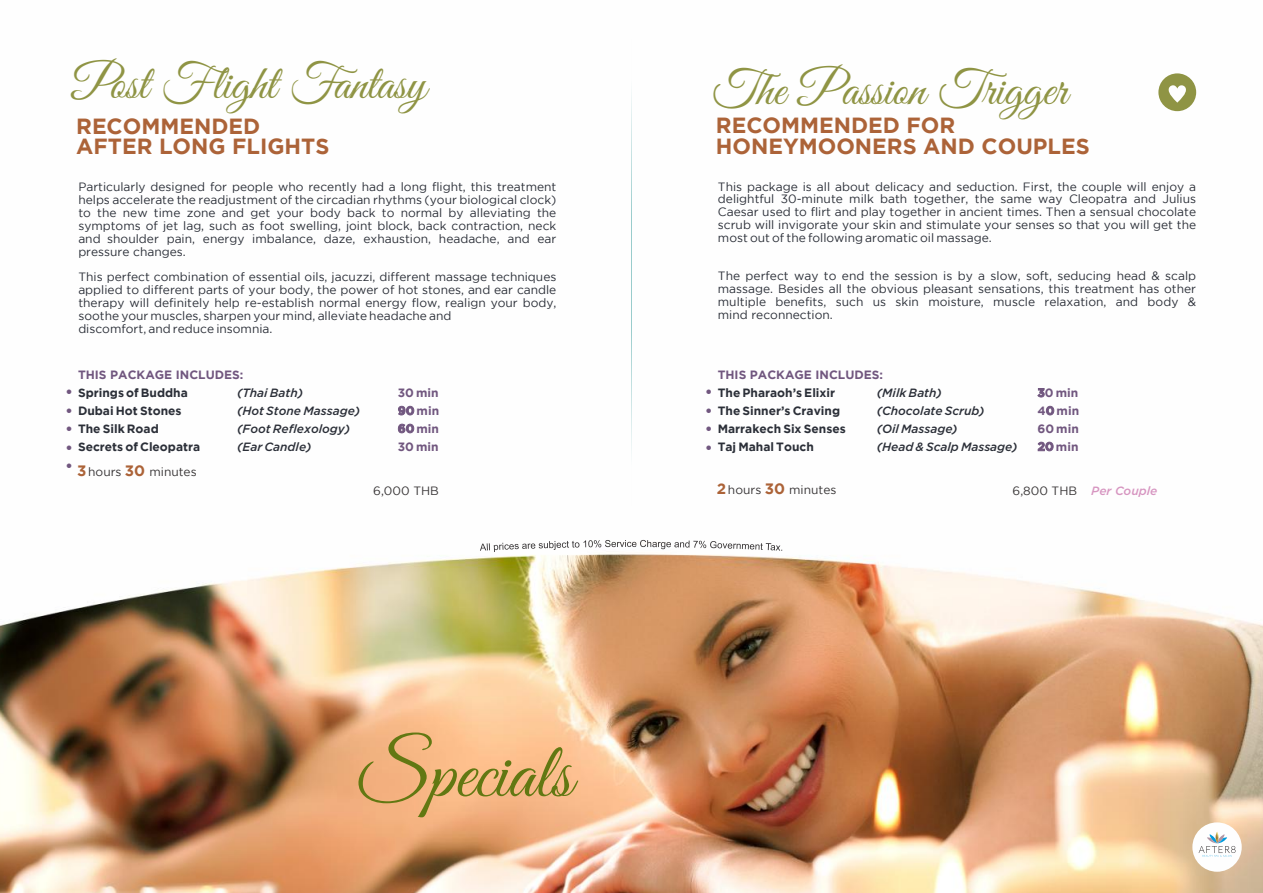
<style>
.page{position:relative;width:1263px;height:893px;background:#fff}
.page>*{position:absolute;margin:0;border:0;box-sizing:border-box;transform-origin:0 0}
.t1{font:78.15px "Great Vibes";color:#627812}
.t2{font:49.05px "Great Vibes";color:#8f9444}
.t3{font:700 21.9px/20.4px "Gotham";color:#ac6338}
.t4{font:12px/12.9px "Gotham";color:#2b2f38;text-align:justify}
.t5{font:700 12px/18px "Gotham";color:#2b2f38}
.t6{font:italic 500 12px/18px "Gotham";color:#2b2f38}
.t7{font:700 12px/17.9px "Gotham";color:#71577f;text-align:justify}
.t8{font:12px "Gotham";color:#373435}
.t9{font:12px/18.5px "Gotham Ultra";color:#71577f;text-align:justify}
.t10{font:italic 500 12px "Gotham";color:#d796c1}
.s1{font-style:inherit}
.s2{font-weight:700;font-size:15px;color:#ac6338}
</style>
<div class="page">
<img style="left:0;top:90px;width:1263px;height:803px">
<svg style="left:480px;top:540px;width:302px;height:12px"></svg>
<svg style="left:1158px;top:73px;width:38px;height:38px"></svg>
<hr style="left:631px;top:38px;width:1px;height:237px;background:#9cc">
<hr style="left:631px;top:269px;width:1px;height:237px;background:#9cc">
<div style="left:1192px;top:822px;width:50px;height:50px;background:#fefefe;border-radius:50%"></div>
<svg style="left:1198px;top:832px;width:37px;height:25px"></svg>
<h2 class="t2" style="left:72px;top:57px;width:356px">Post Flight Fantasy</h2>
<h3 class="t3" style="left:76px;top:117px;width:255px">RECOMMENDED<br>AFTER LONG FLIGHTS</h3>
<p class="t4" style="left:78px;top:181px;width:480px">Particularly designed for people who recently had a long flight, this treatment helps accelerate the readjustment of the circadian rhythms (your biological clock) to the new time zone and get your body back to normal by alleviating the symptoms of jet lag, such as foot swelling, joint block, back contraction, neck and shoulder pain, energy imbalance, daze, exhaustion, headache<span class="s1">,</span> and ear pressure changes.</p>
<p class="t4" style="left:78px;top:271px;width:480px;text-align:left">This perfect combination of essential oils, jacuzzi, different massage techniques applied to different parts of your body, the power of hot stones, and ear candle therapy will definitely help re-establish normal energy flow, realign your body, soothe your muscles, sharpen your mind, alleviate headache and<br>discomfort, and reduce insomnia.</p>
<p class="t7" style="left:78px;top:367px;width:167px">THIS PACKAGE INCLUDES:</p>
<p class="t5" style="left:78px;top:384px;width:124px">Springs of Buddha<br>Dubai Hot Stones<br>The Silk Road<br>Secrets of Cleopatra</p>
<p class="t8" style="left:77px;top:468px;width:121px"><span class="s2">3</span>hours <span class="s2">30</span> minutes</p>
<p class="t9" style="left:66px;top:383px;width:7px">• • • • •</p>
<p class="t6" style="left:237px;top:384px;width:125px">(Thai Bath)<br>(Hot Stone Massage) (Foot Reflexology) (Ear Candle)</p>
<p class="t7" style="left:398px;top:385px;width:43px">30 min <span class="s1">90</span> min <span class="s1">60</span> min</p>
<p class="t7" style="left:398px;top:438px;width:42px">30 min</p>
<p class="t8" style="left:373px;top:486px;width:67px">6,000 THB</p>
<h1 class="t1" style="left:359px;top:730px;width:215px">Specials</h1>
<h2 class="t2" style="left:712px;top:63px;width:357px">The Passion Trigger</h2>
<h3 class="t3" style="left:716px;top:117px;width:375px">RECOMMENDED FOR<br>HONEYMOONERS AND COUPLES</h3>
<p class="t4" style="left:718px;top:181px;width:480px">This package is all about delicacy and seduction. First, the couple will enjoy a delightful 30-minute milk bath together, the same way Cleopatra and Julius Caesar used to flirt and play together in ancient times. Then a sensual chocolate scrub will invigorate your skin and stimulate your senses so that you will get the most out of the following aromatic oil massage.</p>
<p class="t4" style="left:718px;top:271px;width:480px">The perfect way to end the session is by a slow, soft, seducing head &amp; scalp massage. Besides all the obvious pleasant sensations, this treatment has other multiple benefits, such us skin moisture, muscle relaxation<span class="s1">,</span> and body &amp; mind reconnection.</p>
<p class="t7" style="left:718px;top:366px;width:167px">THIS PACKAGE INCLUDES:</p>
<p class="t5" style="left:718px;top:384px;width:119px">The Pharaoh’s Elixir</p>
<p class="t6" style="left:877px;top:384px;width:67px">(Milk Bath)</p>
<p class="t7" style="left:1037px;top:385px;width:42px"><span class="s1">3</span>0 min</p>
<p class="t5" style="left:718px;top:402px;width:124px">The Sinner’s Craving</p>
<p class="t6" style="left:877px;top:402px;width:109px">(Chocolate Scrub)</p>
<p class="t7" style="left:1037px;top:402px;width:43px">4<span class="s1">0</span> min</p>
<p class="t5" style="left:718px;top:420px;width:129px">Marrakech Six Senses</p>
<p class="t6" style="left:877px;top:420px;width:82px">(Oil Massage)</p>
<p class="t7" style="left:1037px;top:420px;width:43px">60 min</p>
<p class="t5" style="left:718px;top:438px;width:98px">Taj Mahal Touch</p>
<p class="t6" style="left:877px;top:438px;width:142px">(Head &amp; Scalp Massage)</p>
<p class="t7" style="left:1037px;top:438px;width:42px"><span class="s1">20</span> min</p>
<p class="t9" style="left:706px;top:383px;width:7px">• • • •</p>
<p class="t8" style="left:717px;top:486px;width:121px"><span class="s2">2</span>hours <span class="s2">30</span> minutes</p>
<p class="t8" style="left:1012px;top:486px;width:66px">6,800 THB</p>
<p class="t10" style="left:1091px;top:485px;width:68px">Per Couple</p>
</div>
